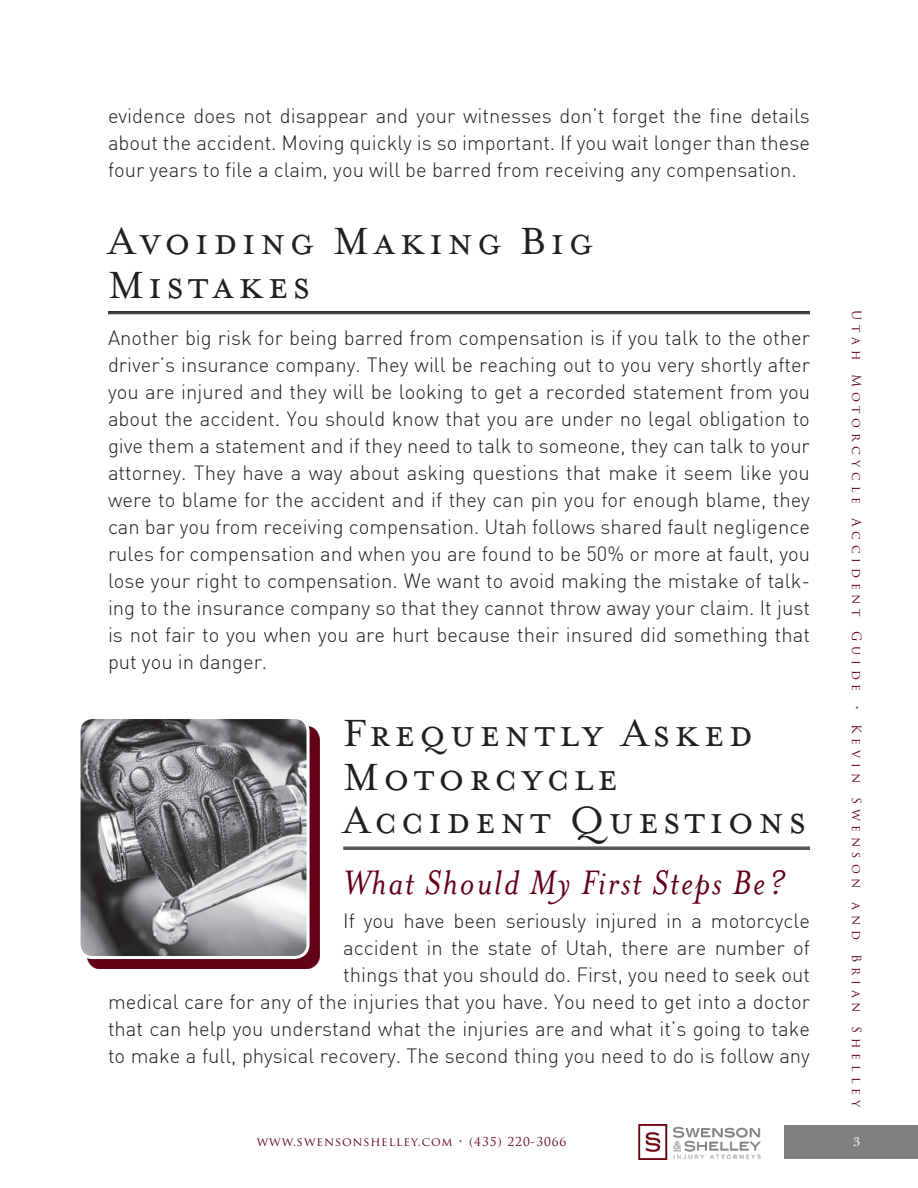
<style>
.page{position:relative;width:918px;height:1188px;background:#fff}
.page>*{position:absolute;margin:0;border:0;box-sizing:border-box;transform-origin:0 0}
.t1{font:43.5px/43.5px "Mrs Eaves Small Caps";letter-spacing:.1em;color:#231f20}
.t2{font:italic 39px "Mrs Eaves";letter-spacing:.05em;color:#620018}
.t3{font:300 20.25px/27px "DIN";color:#231f20;text-align:justify}
.t4{font:13.5px "New Baskerville";color:#fff}
.t5{font:12.3px "Trajan Pro";letter-spacing:.4em;color:#620018}
.t6{font:12px "Trajan Pro";letter-spacing:.075em;color:#620018}
</style>
<div class="page">
<img style="left:639px;top:1125px;width:122px;height:34px">
<div style="left:784px;top:1125px;width:134px;height:33px;background:#808080"></div>
<hr style="left:108px;top:311px;width:702px;height:1px;background:#231f20">
<hr style="left:108px;top:312px;width:702px;height:1px;background:#231f20">
<hr style="left:108px;top:313px;width:702px;height:1px;background:#231f20">
<hr style="left:343px;top:847px;width:467px;height:1px;background:#231f20">
<hr style="left:343px;top:848px;width:467px;height:1px;background:#231f20">
<hr style="left:343px;top:849px;width:467px;height:1px;background:#231f20">
<div style="left:87px;top:726px;width:232px;height:243px;background:#620018"></div>
<img style="left:82px;top:720px;width:224px;height:235px">
<div style="left:78px;top:716px;width:232px;height:243px;border:3px solid #fff;border-radius:14px"></div>
<p class="t3" style="left:108px;top:102px;width:704px">evidence does not disappear and your witnesses don’t forget the fine details about the accident. Moving quickly is so important. If you wait longer than these four years to file a claim, you will be barred from receiving any compensation.</p>
<h1 class="t1" style="left:108px;top:220px;width:487px">Avoiding Making Big<br>Mistakes</h1>
<p class="t3" style="left:108px;top:324px;width:704px">Another big risk for being barred from compensation is if you talk to the other driver’s insurance company. They will be reaching out to you very shortly after you are injured and they will be looking to get a recorded statement from you about the accident. You should know that you are under no legal obligation to give them a statement and if they need to talk to someone, they can talk to your attorney. They have a way about asking questions that make it seem like you were to blame for the accident and if they can pin you for enough blame, they can bar you from receiving compensation. Utah follows shared fault negligence rules for compensation and when you are found to be 50% or more at fault, you lose your right to compensation. We want to avoid making the mistake of talk&shy;ing to the insurance company so that they cannot throw away your claim. It just is not fair to you when you are hurt because their insured did something that put you in danger.</p>
<h1 class="t1" style="left:343px;top:712px;width:464px">Frequently Asked<br>Motorcycle<br>Accident Questions</h1>
<h2 class="t2" style="left:343px;top:861px;width:445px">What Should My First Steps Be?</h2>
<p class="t3" style="left:108px;top:907px;width:704px;text-align:right">If you have been seriously injured in a motorcycle<br>accident in the state of Utah, there are number of<br>things that you should do. First, you need to seek out<br>medical care for any of the injuries that you have. You need to get into a doctor that can help you understand what the injuries are and what it’s going to take to make a full, physical recovery. The second thing you need to do is follow any</p>
<p class="t5" style="left:865px;top:310px;width:799px;rotate:90deg">UTAH MOTORCYCLE ACCIDENT GUIDE • KEVIN SWENSON AND BRIAN SHELLEY</p>
<p class="t6" style="left:257px;top:1134px;width:311px">WWW.SWENSONSHELLEY.COM • (435) 220-3066</p>
<p class="t4" style="left:853px;top:1134px;width:9px">3</p>
</div>
